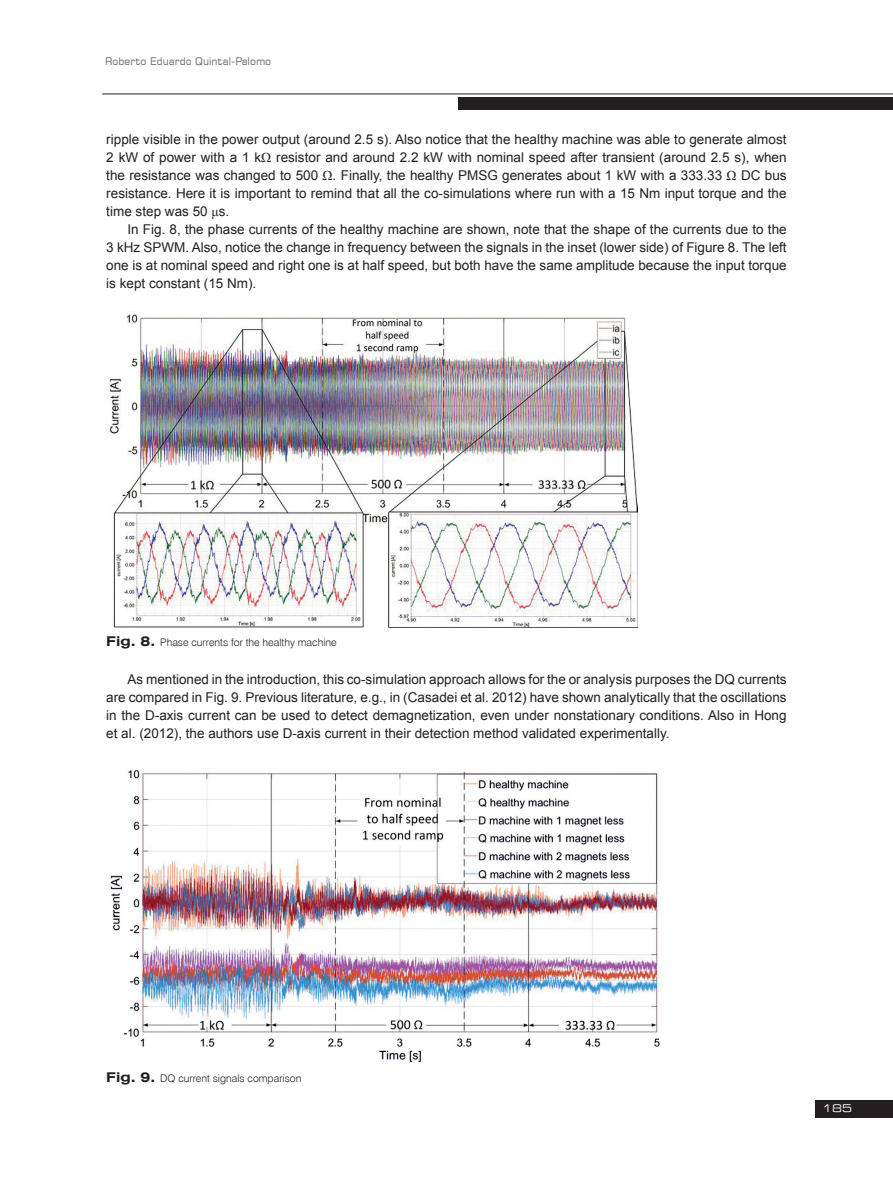
<style>
.page{position:relative;width:893px;height:1178px;background:#fff}
.page>*{position:absolute;margin:0;border:0;box-sizing:border-box;transform-origin:0 0}
.TEKST_2{font:13.5px/18px "Arial";color:#231f20;text-align:justify}
.Fig__1__text{font:10.5px "Swis 721 Lt EU";color:#231f20}
.t1{font:10.5px "Square 721 EU";color:#6c6d70}
.t2{font:10.5px "Square 721 Ex EU";color:#fff}
.s1{font-family:"Times New Roman"}
.s2{font-family:"Swis 721 Ex EU";font-weight:700;font-size:13.5px}
</style>
<div class="page">
<div style="left:815px;top:1100px;width:78px;height:17px;background:#231f20"></div>
<hr style="left:102px;top:94px;width:791px;height:1px;background:#231f20">
<div style="left:458px;top:97px;width:435px;height:12px;background:#231f20"></div>
<img style="left:109px;top:314px;width:529px;height:314px">
<img style="left:110px;top:769px;width:551px;height:294px">
<p class="t1" style="left:105px;top:54px;width:167px">Roberto Eduardo Quintal-Palomo</p>
<p class="TEKST_2" style="left:106px;top:130px;width:682px">ripple visible in the power output (around 2.5 s). Also notice that the healthy machine was able to generate almost 2 kW of power with a 1 k<span class="s1">Ω</span> resistor and around 2.2 kW with nominal speed after transient (around 2.5 s), when the resistance was changed to 500 <span class="s1">Ω</span>. Finally, the healthy PMSG generates about 1 kW with a 333.33 <span class="s1">Ω</span> DC bus resistance. Here it is important to remind that all the co-simulations where run with a 15 Nm input torque and the time step was 50 <span class="s1">μ</span>s.</p>
<p class="TEKST_2" style="left:106px;top:220px;width:682px;text-indent:21px">In Fig. 8, the phase currents of the healthy machine are shown, note that the shape of the currents due to the 3 kHz SPWM. Also, notice the change in frequency between the signals in the inset (lower side) of Figure 8. The left one is at nominal speed and right one is at half speed, but both have the same amplitude because the input torque is kept constant (15 Nm).</p>
<p class="Fig__1__text" style="left:106px;top:636px;width:232px"><span class="s2">Fig. 8.</span> Phase currents for the healthy machine</p>
<p class="TEKST_2" style="left:106px;top:670px;width:682px;text-indent:21px">As mentioned in the introduction, this co-simulation approach allows for the or analysis purposes the DQ currents are compared in Fig. 9. Previous literature, e.g., in (Casadei et al. 2012) have shown analytically that the oscillations in the D-axis current can be used to detect demagnetization, even under nonstationary conditions. Also in Hong et al. (2012), the authors use D-axis current in their detection method validated experimentally.</p>
<p class="Fig__1__text" style="left:106px;top:1072px;width:197px"><span class="s2">Fig. 9.</span> DQ current signals comparison</p>
<p class="t2" style="left:822px;top:1102px;width:31px">185</p>
</div>
